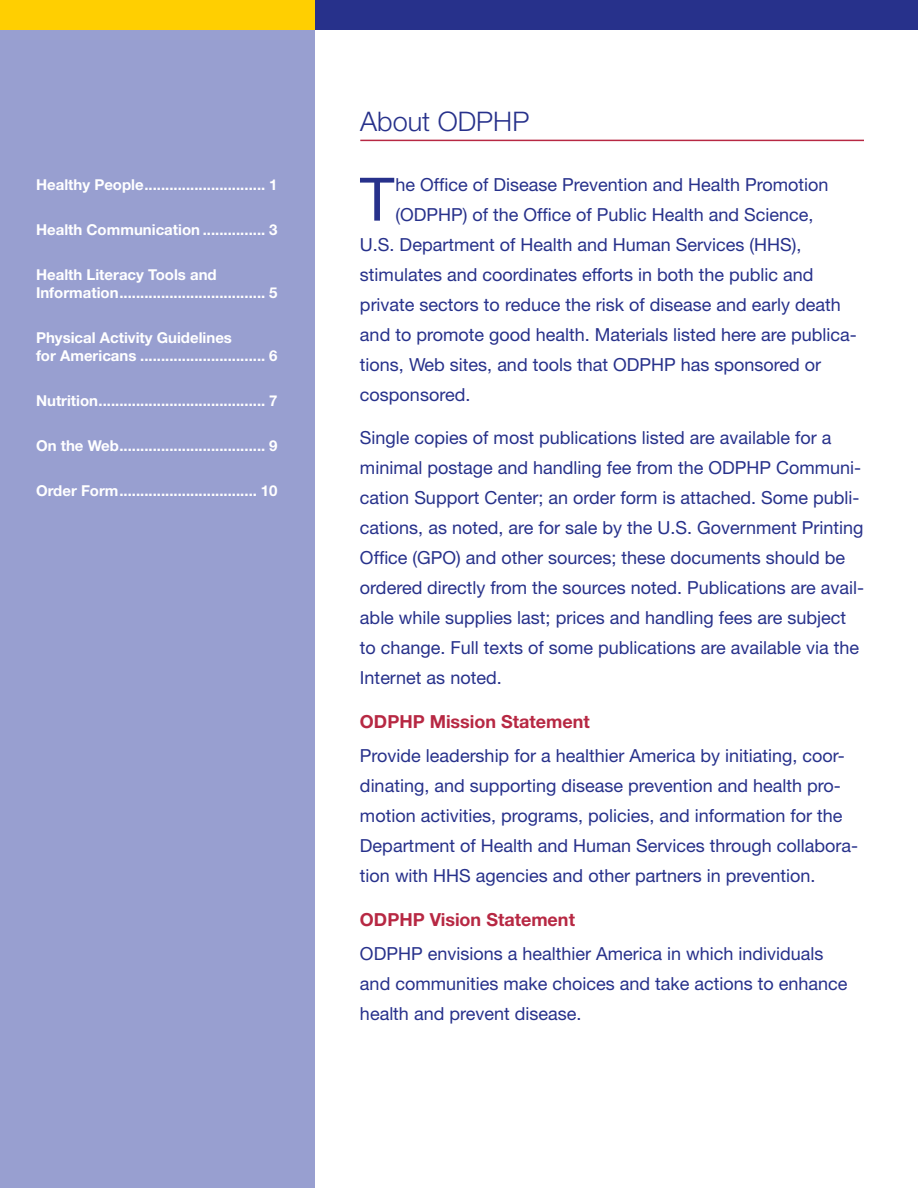
<style>
.page{position:relative;width:918px;height:1188px;background:#fff}
.page>*{position:absolute;margin:0;border:0;box-sizing:border-box;transform-origin:0 0}
.t1{font:60px "Helvetica Neue";color:#27318b}
.t2{font:300 27px "Helvetica Neue";color:#27318b}
.t3{font:18px/30px "Helvetica Neue";color:#27318b}
.t4{font:700 18px "Helvetica Neue";color:#b72843}
.t5{font:700 15px/18px "Helvetica Neue";color:#fff}
</style>
<div class="page">
<div style="left:314px;top:0;width:604px;height:29px;background:#27318b"></div>
<div style="left:0;top:29px;width:315px;height:1159px;background:#989fd0"></div>
<div style="left:0;top:0;width:314px;height:29px;background:#ffcf01"></div>
<hr style="left:360px;top:140px;width:504px;height:1px;background:#b72843">
<p class="t5" style="left:36px;top:175px;width:243px">Healthy People............................. 1</p>
<p class="t5" style="left:36px;top:220px;width:243px">Health Communication ............... 3</p>
<p class="t5" style="left:36px;top:265px;width:243px">Health Literacy Tools and<br>Information................................... 5</p>
<p class="t5" style="left:36px;top:328px;width:243px">Physical Activity Guidelines<br>for Americans .............................. 6</p>
<p class="t5" style="left:36px;top:391px;width:243px">Nutrition........................................ 7</p>
<p class="t5" style="left:36px;top:436px;width:243px">On the Web................................... 9</p>
<p class="t5" style="left:36px;top:481px;width:243px">Order Form................................. 10</p>
<h1 class="t2" style="left:360px;top:105px;width:171px">About ODPHP</h1>
<h1 class="t1" style="left:360px;top:164px;width:36px">T</h1>
<p class="t3" style="left:396px;top:169px;width:435px">he Office of Disease Prevention and Health Promotion</p>
<p class="t3" style="left:396px;top:199px;width:420px">(ODPHP) of the Office of Public Health and Science,</p>
<p class="t3" style="left:360px;top:229px;width:443px">U.S. Department of Health and Human Services (HHS),</p>
<p class="t3" style="left:360px;top:259px;width:455px">stimulates and coordinates efforts in both the public and</p>
<p class="t3" style="left:360px;top:289px;width:482px">private sectors to reduce the risk of disease and early death</p>
<p class="t3" style="left:360px;top:319px;width:497px">and to promote good health. Materials listed here are publica-</p>
<p class="t3" style="left:360px;top:349px;width:463px">tions, Web sites, and tools that ODPHP has sponsored or</p>
<p class="t3" style="left:360px;top:379px;width:112px">cosponsored.</p>
<p class="t3" style="left:360px;top:423px;width:505px">Single copies of most publications listed are available for a minimal postage and handling fee from the ODPHP Communi&shy;cation Support Center; an order form is attached. Some publi&shy;cations, as noted, are for sale by the U.S. Government Printing Office (GPO) and other sources; these documents should be ordered directly from the sources noted. Publications are avail&shy;able while supplies last; prices and handling fees are subject to change. Full texts of some publications are available via the Internet as noted.</p>
<h2 class="t4" style="left:360px;top:710px;width:231px">ODPHP Mission Statement</h2>
<p class="t3" style="left:360px;top:741px;width:499px">Provide leadership for a healthier America by initiating, coor&shy;dinating, and supporting disease prevention and health pro&shy;motion activities, programs, policies, and information for the Department of Health and Human Services through collabora&shy;tion with HHS agencies and other partners in prevention.</p>
<h2 class="t4" style="left:360px;top:908px;width:217px">ODPHP Vision Statement</h2>
<p class="t3" style="left:360px;top:939px;width:489px">ODPHP envisions a healthier America in which individuals and communities make choices and take actions to enhance health and prevent disease.</p>
</div>
